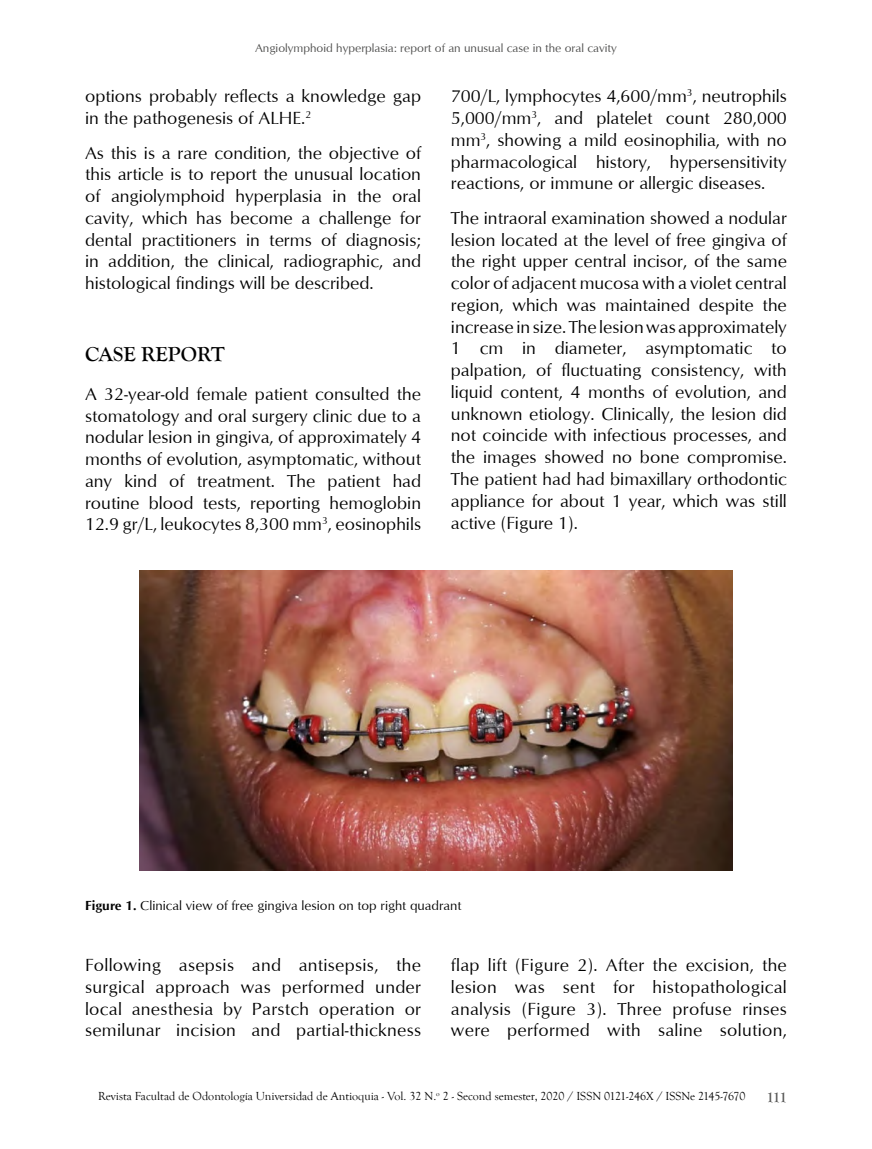
<style>
.page{position:relative;width:872px;height:1149px;background:#fff}
.page>*{position:absolute;margin:0;border:0;box-sizing:border-box;transform-origin:0 0}
.t1{font:700 21px "Goudy Old Style T";color:#000}
.t2{font:18px/21.8px "Optimum";color:#000;text-align:justify}
.t3{font:700 15px "Goudy Old Style T";color:#575756}
.t4{font:13.5px "Optimum";color:#000}
.t5{font:12px "Goudy Old Style T";color:#000}
.t6{font:12px "Optimum";color:#4a4a49}
.s1{font-weight:700}
</style>
<div class="page">
<img style="left:139px;top:570px;width:594px;height:300px">
<p class="t6" style="left:255px;top:41px;width:363px">Angiolymphoid hyperplasia: report of an unusual case in the oral cavity</p>
<p class="t2" style="left:85px;top:85px;width:337px">options probably reflects a knowledge gap in the pathogenesis of ALHE.<sup>2</sup></p>
<p class="t2" style="left:85px;top:141px;width:337px">As this is a rare condition, the objective of this article is to report the unusual location of angiolymphoid hyperplasia in the oral cavity, which has become a challenge for dental practitioners in terms of diagnosis; in addition, the clinical, radiographic, and histological findings will be described.</p>
<p class="t1" style="left:85px;top:342px;width:141px">CASE REPORT</p>
<p class="t2" style="left:85px;top:382px;width:337px">A 32-year-old female patient consulted the stomatology and oral surgery clinic due to a nodular lesion in gingiva, of approximately 4 months of evolution, asymptomatic, without any kind of treatment. The patient had routine blood tests, reporting hemoglobin 12.9 gr/L, leukocytes 8,300 mm<sup>3</sup>, eosinophils</p>
<p class="t2" style="left:451px;top:85px;width:337px">700/L, lymphocytes 4,600/mm<sup>3</sup>, neutrophils 5,000/mm<sup>3</sup>, and platelet count 280,000 mm<sup>3</sup>, showing a mild eosinophilia, with no pharmacological history, hypersensitivity reactions, or immune or allergic diseases.</p>
<p class="t2" style="left:451px;top:206px;width:337px">The intraoral examination showed a nodular lesion located at the level of free gingiva of the right upper central incisor, of the same color of adjacent mucosa with a violet central region, which was maintained despite the increase in size. The lesion was approximately 1 cm in diameter, asymptomatic to palpation, of fluctuating consistency, with liquid content, 4 months of evolution, and unknown etiology. Clinically, the lesion did not coincide with infectious processes, and the images showed no bone compromise.<br>The patient had had bimaxillary orthodontic appliance for about 1 year, which was still active (Figure 1).</p>
<p class="t4" style="left:85px;top:896px;width:378px"><span class="s1">Figure 1.</span> Clinical view of free gingiva lesion on top right quadrant</p>
<p class="t2" style="left:85px;top:953px;width:337px">Following asepsis and antisepsis, the surgical approach was performed under local anesthesia by Parstch operation or semilunar incision and partial-thickness</p>
<p class="t2" style="left:451px;top:953px;width:337px">flap lift (Figure 2). After the excision, the lesion was sent for histopathological analysis (Figure 3). Three profuse rinses were performed with saline solution,</p>
<p class="t5" style="left:98px;top:1088px;width:649px">Revista Facultad de Odontología Universidad de Antioquia - Vol. 32 N.<sup>o</sup> 2 - Second semester, 2020 / ISSN 0121-246X / ISSNe 2145-7670</p>
<p class="t3" style="left:766px;top:1088px;width:22px">111</p>
</div>
